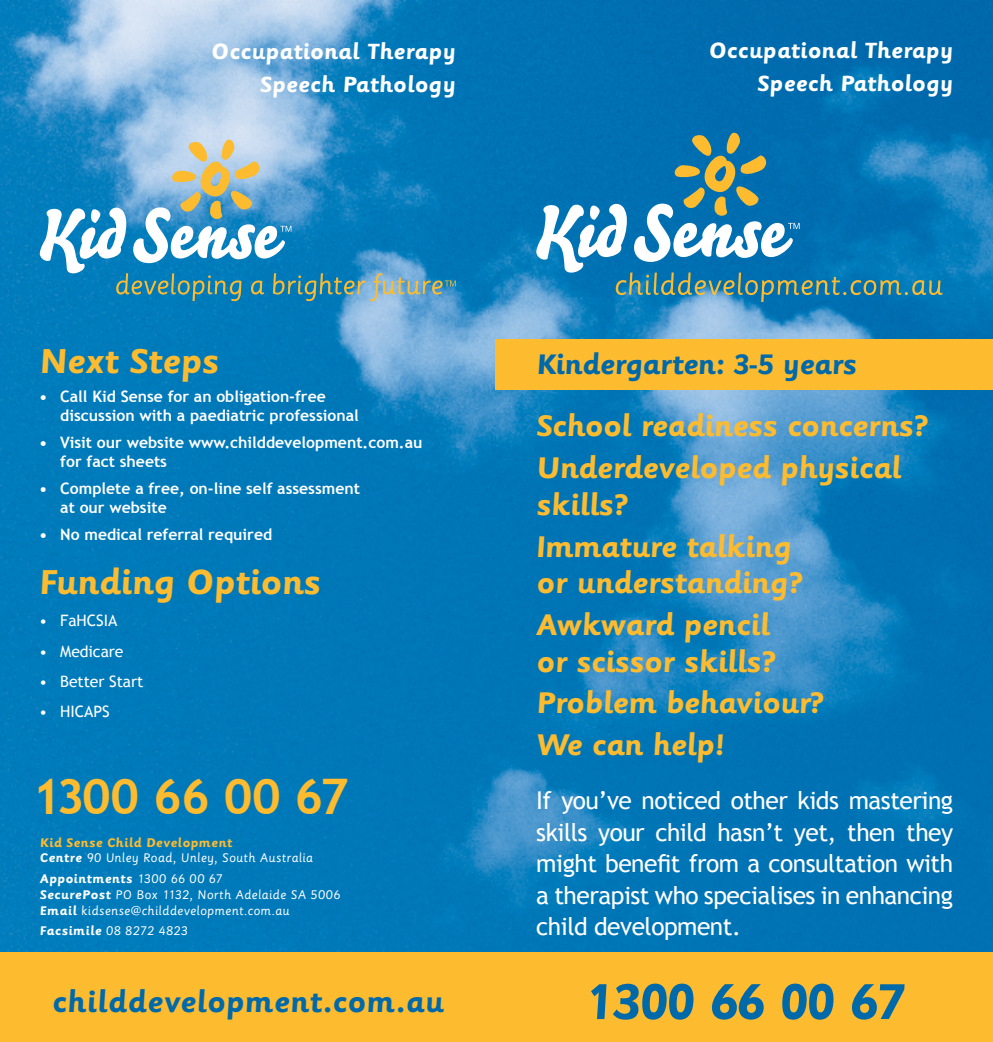
<style>
.page{position:relative;width:993px;height:1042px;background:#fff}
.page>*{position:absolute;margin:0;border:0;box-sizing:border-box;transform-origin:0 0}
.t1{font:700 56px "Sassoon Primary";letter-spacing:-.02em;color:#0069aa}
.t2{font:700 49px "Trebuchet MS";letter-spacing:-.03em;color:#fdbb30}
.t3{font:700 38.5px "Sassoon Primary";letter-spacing:-.015em;color:#fdbb30}
.t4{font:700 33.25px/41.6px "Sassoon Primary";letter-spacing:-.02em;color:#fdbb30}
.t5{font:700 33.25px "Sassoon Primary";letter-spacing:.005em;color:#0069aa}
.t6{font:700 31.5px "Sassoon Primary";letter-spacing:-.02em;color:#0069aa}
.t7{font:24.5px/31.5px "Trebuchet MS";letter-spacing:-.02em;color:#fff;text-align:justify}
.t8{font:700 24.5px/32.9px "Sassoon Primary";color:#fff;text-align:right}
.t9{font:700 15.75px/19.2px "Trebuchet MS";color:#fff}
.t10{font:15.75px "Trebuchet MS";letter-spacing:-.005em;color:#fff}
.t11{font:14px/15.8px "Sassoon Primary";letter-spacing:.025em;color:#fff}
.s1{font-weight:700;color:#fdbb30}
.s2{font-weight:700}
</style>
<div class="page">
<img style="left:0;top:0;width:992px;height:952px">
<svg style="left:40px;top:140px;width:415px;height:161px;background:#4899c1"></svg>
<svg style="left:536px;top:133px;width:406px;height:169px;background:#2a84b3"></svg>
<div style="left:0;top:952px;width:992px;height:90px;background:#fdbb30"></div>
<div style="left:495px;top:339px;width:497px;height:51px;background:#fdbb30"></div>
<h3 class="t8" style="left:211px;top:35px;width:246px">Occupational Therapy<br>Speech Pathology</h3>
<h3 class="t8" style="left:708px;top:33px;width:246px">Occupational Therapy<br>Speech Pathology</h3>
<h3 class="t3" style="left:39px;top:338px;width:181px">Next Steps</h3>
<p class="t9" style="left:60px;top:387px;width:300px;text-indent:-21px">• Call Kid Sense for an obligation-free discussion with a paediatric professional</p>
<p class="t9" style="left:60px;top:433px;width:363px;text-indent:-21px">• Visit our website www.childdevelopment.com.au for fact sheets</p>
<p class="t9" style="left:60px;top:479px;width:301px;text-indent:-21px">• Complete a free, on-line self assessment at our website</p>
<p class="t9" style="left:39px;top:525px;width:234px">• No medical referral required</p>
<h3 class="t3" style="left:39px;top:558px;width:283px">Funding Options</h3>
<p class="t10" style="left:39px;top:611px;width:80px">• FaHCSIA</p>
<p class="t10" style="left:39px;top:642px;width:86px">• Medicare</p>
<p class="t10" style="left:39px;top:672px;width:105px">• Better Start</p>
<p class="t10" style="left:39px;top:702px;width:72px">• HICAPS</p>
<h2 class="t2" style="left:33px;top:765px;width:317px">1300 66 00 67</h2>
<p class="t11" style="left:40px;top:834px;width:275px"><span class="s1">Kid Sense Child Development<br></span><span class="s2">Centre</span> 90 Unley Road, Unley, South Australia</p>
<p class="t11" style="left:40px;top:870px;width:302px"><span class="s2">Appointments</span> 1300 66 00 67<br><span class="s2">SecurePost</span> PO Box 1132, North Adelaide SA 5006<br><span class="s2">Email</span> kidsense@childdevelopment.com.au</p>
<p class="t11" style="left:40px;top:922px;width:150px"><span class="s2">Facsimile</span> 08 8272 4823</p>
<h3 class="t6" style="left:536px;top:345px;width:322px">Kindergarten: 3-5 years</h3>
<h3 class="t4" style="left:536px;top:405px;width:392px">School readiness concerns?<br>Underdeveloped physical</h3>
<h3 class="t4" style="left:536px;top:483px;width:257px">skills?<br>Immature talking</h3>
<h3 class="t4" style="left:536px;top:562px;width:267px">or understanding?<br>Awkward pencil</h3>
<h3 class="t4" style="left:536px;top:640px;width:288px">or scissor skills?<br>Problem behaviour?<br>We can help!</h3>
<h3 class="t7" style="left:536px;top:785px;width:418px">If you’ve noticed other kids mastering skills your child hasn’t yet, then they might benefit from a consultation with a therapist who specialises in enhancing child development.</h3>
<h3 class="t5" style="left:52px;top:981px;width:393px">childdevelopment.com.au</h3>
<h1 class="t1" style="left:585px;top:968px;width:320px">1300 66 00 67</h1>
</div>
